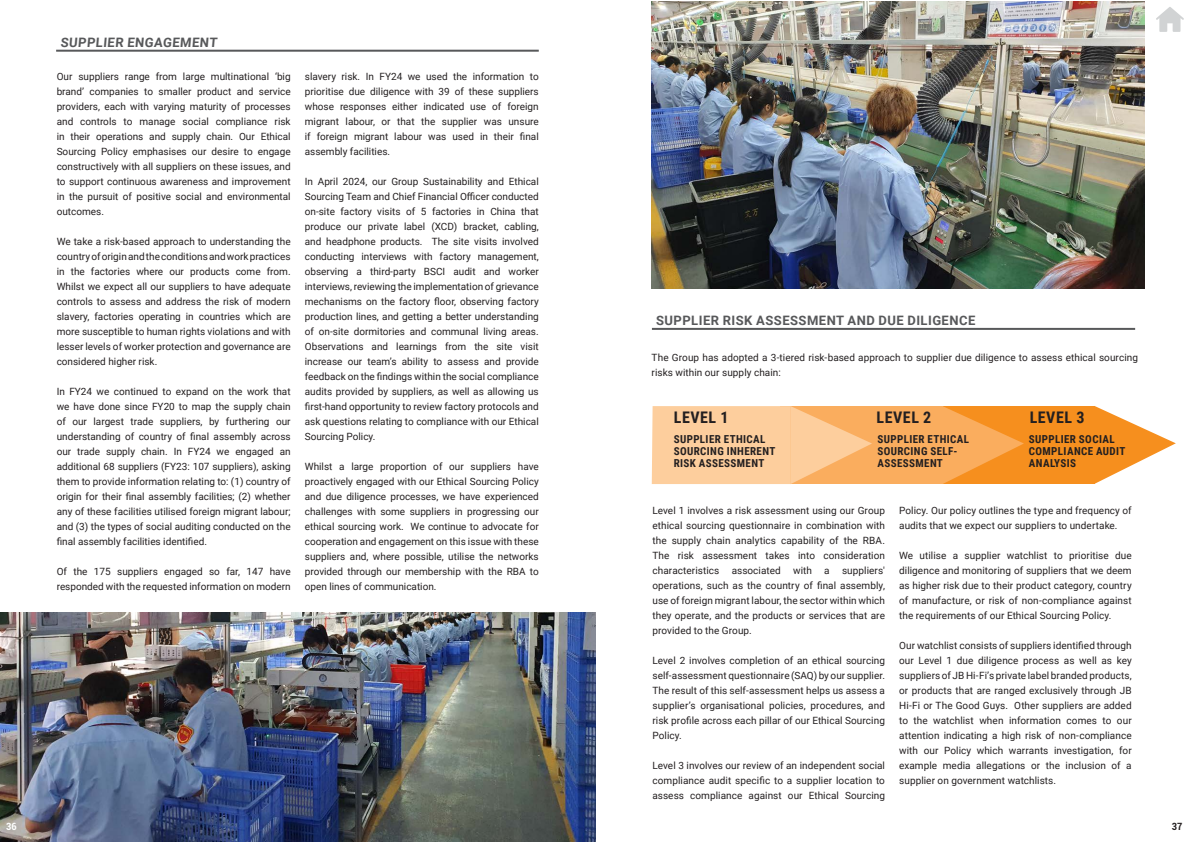
<style>
.page{position:relative;width:1191px;height:842px;background:#fff}
.page>*{position:absolute;margin:0;border:0;box-sizing:border-box;transform-origin:0 0}
.t1{font:700 16px "Roboto Condensed";letter-spacing:.035em;color:#231f20}
.t2{font:700 13px "Roboto";letter-spacing:.035em;color:#57585a}
.t3{font:700 11px/12px "Roboto Condensed";letter-spacing:.035em;color:#231f20}
.Body_Text{font:10px/15px "Roboto";color:#231f20;text-align:justify}
.t4{font:700 condensed 10px "Roboto";color:#231f20}
.t5{font:700 condensed 10px "Roboto";color:#fff}
</style>
<div class="page">
<div style="left:931px;top:406px;width:163px;height:78px;background:#f68f1e"></div>
<svg style="left:1094px;top:406px;width:81px;height:78px"></svg>
<div style="left:779px;top:406px;width:163px;height:78px;background:#faad5e"></div>
<svg style="left:942px;top:406px;width:82px;height:78px"></svg>
<svg style="left:652px;top:406px;width:220px;height:78px"></svg>
<svg style="left:1156px;top:7px;width:27px;height:25px"></svg>
<hr style="left:56px;top:50px;width:483px;height:2px;background:#57585a">
<hr style="left:652px;top:328px;width:483px;height:2px;background:#57585a">
<img style="left:651px;top:2px;width:494px;height:286px">
<img style="left:0;top:613px;width:595px;height:229px">
<p class="t2" style="left:60px;top:33px;width:160px">SUPPLIER ENGAGEMENT</p>
<p class="Body_Text" style="left:57px;top:68px;width:235px">Our suppliers range from large multinational ‘big brand’ companies to smaller product and service providers, each with varying maturity of processes and controls to manage social compliance risk in their operations and supply chain. Our Ethical Sourcing Policy emphasises our desire to engage constructively with all suppliers on these issues, and to support continuous awareness and improvement in the pursuit of positive social and environmental outcomes.</p>
<p class="Body_Text" style="left:57px;top:233px;width:235px">We take a risk-based approach to understanding the country of origin and the conditions and work practices in the factories where our products come from.<br>Whilst we expect all our suppliers to have adequate controls to assess and address the risk of modern slavery, factories operating in countries which are more susceptible to human rights violations and with lesser levels of worker protection and governance are considered higher risk.</p>
<p class="Body_Text" style="left:57px;top:383px;width:235px">In FY24 we continued to expand on the work that we have done since FY20 to map the supply chain of our largest trade suppliers, by furthering our understanding of country of final assembly across our trade supply chain. In FY24 we engaged an additional 68 suppliers (FY23: 107 suppliers), asking them to provide information relating to: (1) country of origin for their final assembly facilities; (2) whether any of these facilities utilised foreign migrant labour; and (3) the types of social auditing conducted on the final assembly facilities identified.</p>
<p class="Body_Text" style="left:57px;top:563px;width:235px">Of the 175 suppliers engaged so far, 147 have responded with the requested information on modern</p>
<p class="Body_Text" style="left:305px;top:68px;width:235px">slavery risk. In FY24 we used the information to prioritise due diligence with 39 of these suppliers whose responses either indicated use of foreign migrant labour, or that the supplier was unsure if foreign migrant labour was used in their final assembly facilities.</p>
<p class="Body_Text" style="left:305px;top:173px;width:235px">In April 2024, our Group Sustainability and Ethical Sourcing Team and Chief Financial Officer conducted on-site factory visits of 5 factories in China that produce our private label (XCD) bracket, cabling, and headphone products. The site visits involved conducting interviews with factory management, observing a third-party BSCI audit and worker interviews, reviewing the implementation of grievance mechanisms on the factory floor, observing factory production lines, and getting a better understanding of on-site dormitories and communal living areas.<br>Observations and learnings from the site visit increase our team’s ability to assess and provide feedback on the findings within the social compliance audits provided by suppliers, as well as allowing us first-hand opportunity to review factory protocols and ask questions relating to compliance with our Ethical Sourcing Policy.</p>
<p class="Body_Text" style="left:305px;top:458px;width:235px">Whilst a large proportion of our suppliers have proactively engaged with our Ethical Sourcing Policy and due diligence processes, we have experienced challenges with some suppliers in progressing our ethical sourcing work. We continue to advocate for cooperation and engagement on this issue with these suppliers and, where possible, utilise the networks provided through our membership with the RBA to open lines of communication.</p>
<p class="t5" style="left:6px;top:819px;width:12px">36</p>
<p class="t2" style="left:656px;top:311px;width:321px">SUPPLIER RISK ASSESSMENT AND DUE DILIGENCE</p>
<p class="Body_Text" style="left:651px;top:349px;width:488px">The Group has adopted a 3-tiered risk-based approach to supplier due diligence to assess ethical sourcing risks within our supply chain:</p>
<p class="t1" style="left:674px;top:406px;width:56px">LEVEL 1</p>
<p class="t1" style="left:876px;top:406px;width:56px">LEVEL 2</p>
<p class="t1" style="left:1029px;top:406px;width:56px">LEVEL 3</p>
<p class="t3" style="left:673px;top:432px;width:103px">SUPPLIER ETHICAL<br>SOURCING INHERENT<br>RISK ASSESSMENT</p>
<p class="t3" style="left:877px;top:432px;width:93px">SUPPLIER ETHICAL<br>SOURCING SELF-<br>ASSESSMENT</p>
<p class="t3" style="left:1028px;top:432px;width:98px">SUPPLIER SOCIAL<br>COMPLIANCE AUDIT</p>
<p class="t3" style="left:1028px;top:456px;width:49px">ANALYSIS</p>
<p class="Body_Text" style="left:652px;top:503px;width:234px">Level 1 involves a risk assessment using our Group ethical sourcing questionnaire in combination with the supply chain analytics capability of the RBA.<br>The risk assessment takes into consideration characteristics associated with a suppliers' operations, such as the country of final assembly, use of foreign migrant labour, the sector within which they operate, and the products or services that are provided to the Group.</p>
<p class="Body_Text" style="left:652px;top:653px;width:234px">Level 2 involves completion of an ethical sourcing self-assessment questionnaire (SAQ) by our supplier.<br>The result of this self-assessment helps us assess a supplier’s organisational policies, procedures, and risk profile across each pillar of our Ethical Sourcing Policy.</p>
<p class="Body_Text" style="left:652px;top:758px;width:234px">Level 3 involves our review of an independent social compliance audit specific to a supplier location to assess compliance against our Ethical Sourcing</p>
<p class="Body_Text" style="left:899px;top:503px;width:234px">Policy. Our policy outlines the type and frequency of audits that we expect our suppliers to undertake.</p>
<p class="Body_Text" style="left:899px;top:548px;width:234px">We utilise a supplier watchlist to prioritise due diligence and monitoring of suppliers that we deem as higher risk due to their product category, country of manufacture, or risk of non-compliance against the requirements of our Ethical Sourcing Policy.</p>
<p class="Body_Text" style="left:899px;top:638px;width:234px">Our watchlist consists of suppliers identified through our Level 1 due diligence process as well as key suppliers of JB Hi-Fi’s private label branded products, or products that are ranged exclusively through JB Hi-Fi or The Good Guys. Other suppliers are added to the watchlist when information comes to our attention indicating a high risk of non-compliance with our Policy which warrants investigation, for example media allegations or the inclusion of a supplier on government watchlists.</p>
<p class="t4" style="left:1171px;top:819px;width:12px">37</p>
</div>
